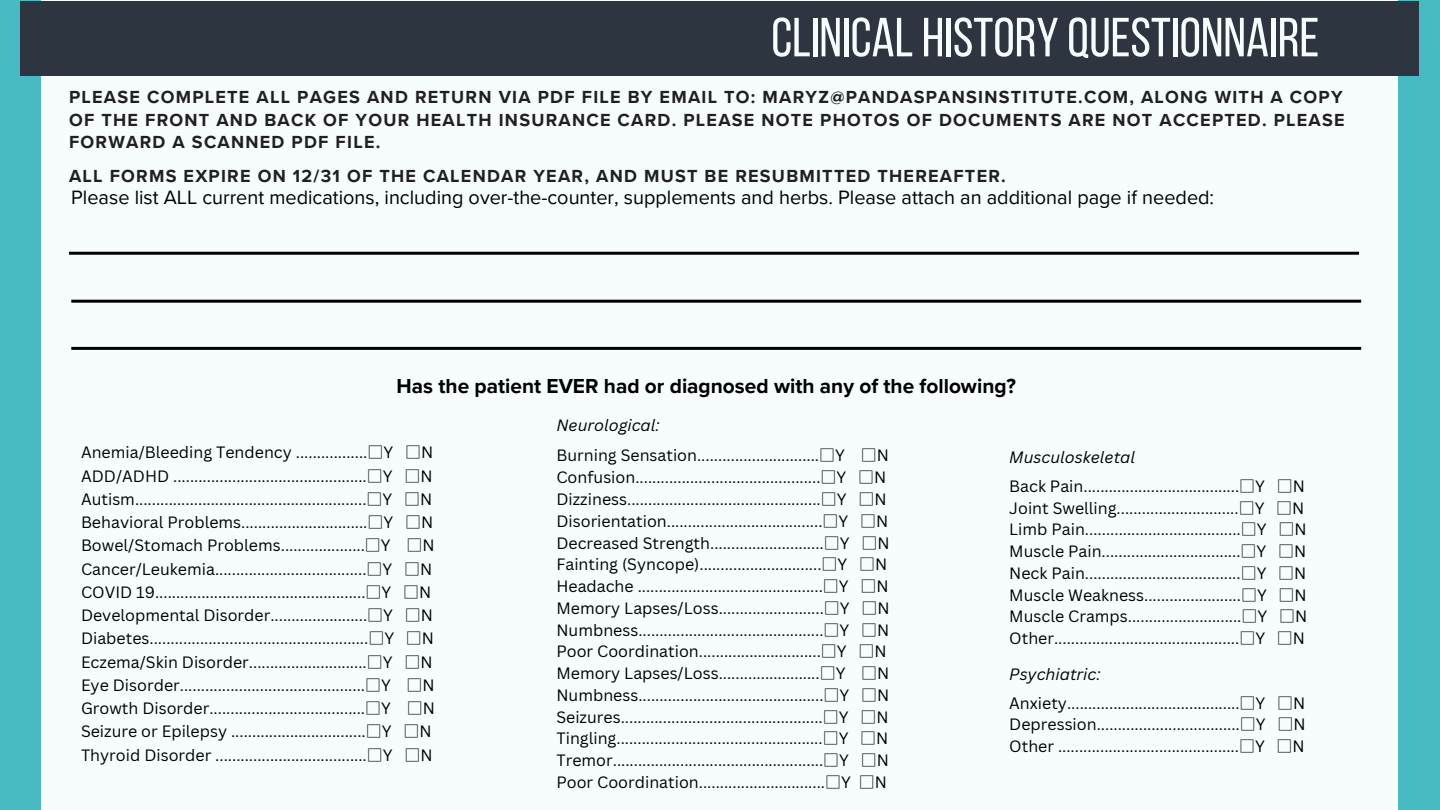
<style>
.page{position:relative;width:1440px;height:810px;background:#f7fdfe}
.page>*{position:absolute;margin:0;border:0;box-sizing:border-box;transform-origin:0 0}
.t1{font:55px "Bebas Neue";color:#f7fdfe}
.t2{font:700 20.9px "Proxima Nova";color:#000}
.t3{font:19.9px "Proxima Nova";color:#000}
.t4{font:700 18px/22.5px "Proxima Nova";letter-spacing:.07em;color:#211f20;text-align:justify}
.t5{font:16px/21.8px "Canva Sans";color:#000}
.t6{font:italic 16px "Canva Sans";color:#000}
.s1{font-family:"Noto Sans CJ Ksc"}
</style>
<div class="page">
<div style="left:0;top:0;width:41px;height:810px;background:#48bac3"></div>
<div style="left:1398px;top:0;width:42px;height:810px;background:#48bac3"></div>
<div style="left:20px;top:1px;width:1399px;height:74px;background:#2d3541"></div>
<hr style="left:69px;top:252px;width:1290px;height:3px;background:#000">
<hr style="left:71px;top:300px;width:1290px;height:3px;background:#000">
<hr style="left:71px;top:347px;width:1290px;height:3px;background:#000">
<h1 class="t1" style="left:771px;top:15px;width:549px">CLINICAL HISTORY QUESTIONNAIRE</h1>
<h4 class="t4" style="left:69px;top:86px;width:1277px">PLEASE COMPLETE ALL PAGES AND RETURN VIA PDF FILE BY EMAIL TO: MARYZ@PANDASPANSINSTITUTE.COM, ALONG WITH A COPY OF THE FRONT AND BACK OF YOUR HEALTH INSURANCE CARD. PLEASE NOTE PHOTOS OF DOCUMENTS ARE NOT ACCEPTED. PLEASE FORWARD A SCANNED PDF FILE.</h4>
<h4 class="t4" style="left:69px;top:165px;width:938px">ALL FORMS EXPIRE ON 12/31 OF THE CALENDAR YEAR, AND MUST BE RESUBMITTED THEREAFTER.</h4>
<h3 class="t3" style="left:71px;top:186px;width:1144px">Please list ALL current medications, including over-the-counter, supplements and herbs. Please attach an additional page if needed:</h3>
<p class="t2" style="left:397px;top:373px;width:621px">Has the patient EVER had or diagnosed with any of the following?</p>
<p class="t5" style="left:81px;top:441px;width:354px">Anemia/Bleeding Tendency .................<span class="s1">□</span>Y <span class="s1">□</span>N</p>
<p class="t5" style="left:81px;top:465px;width:353px">ADD/ADHD ..............................................<span class="s1">□</span>Y <span class="s1">□</span>N</p>
<h2 class="t5" style="left:81px;top:488px;width:353px">Autism.......................................................<span class="s1">□</span>Y <span class="s1">□</span>N</h2>
<p class="t5" style="left:81px;top:511px;width:354px">Behavioral Problems..............................<span class="s1">□</span>Y <span class="s1">□</span>N</p>
<p class="t5" style="left:81px;top:534px;width:355px">Bowel/Stomach Problems....................<span class="s1">□</span>Y <span class="s1">□</span>N</p>
<p class="t5" style="left:81px;top:558px;width:353px">Cancer/Leukemia....................................<span class="s1">□</span>Y <span class="s1">□</span>N</p>
<p class="t5" style="left:81px;top:581px;width:352px">COVID 19..................................................<span class="s1">□</span>Y <span class="s1">□</span>N</p>
<p class="t5" style="left:81px;top:604px;width:353px">Developmental Disorder.......................<span class="s1">□</span>Y <span class="s1">□</span>N</p>
<p class="t5" style="left:81px;top:627px;width:355px">Diabetes....................................................<span class="s1">□</span>Y <span class="s1">□</span>N</p>
<p class="t5" style="left:81px;top:651px;width:353px">Eczema/Skin Disorder............................<span class="s1">□</span>Y <span class="s1">□</span>N</p>
<p class="t5" style="left:81px;top:674px;width:355px">Eye Disorder............................................<span class="s1">□</span>Y <span class="s1">□</span>N</p>
<p class="t5" style="left:81px;top:697px;width:355px">Growth Disorder.....................................<span class="s1">□</span>Y <span class="s1">□</span>N</p>
<p class="t5" style="left:81px;top:720px;width:352px">Seizure or Epilepsy ................................<span class="s1">□</span>Y <span class="s1">□</span>N</p>
<p class="t5" style="left:81px;top:744px;width:353px">Thyroid Disorder ....................................<span class="s1">□</span>Y <span class="s1">□</span>N</p>
<p class="t6" style="left:556px;top:414px;width:105px">Neurological:</p>
<p class="t5" style="left:556px;top:444px;width:334px">Burning Sensation.............................<span class="s1">□</span>Y <span class="s1">□</span>N<br>Confusion............................................<span class="s1">□</span>Y <span class="s1">□</span>N</p>
<p class="t5" style="left:556px;top:488px;width:332px">Dizziness..............................................<span class="s1">□</span>Y <span class="s1">□</span>N</p>
<p class="t5" style="left:556px;top:510px;width:333px">Disorientation.....................................<span class="s1">□</span>Y <span class="s1">□</span>N</p>
<p class="t5" style="left:556px;top:531px;width:335px">Decreased Strength...........................<span class="s1">□</span>Y <span class="s1">□</span>N</p>
<p class="t5" style="left:556px;top:553px;width:332px">Fainting (Syncope).............................<span class="s1">□</span>Y <span class="s1">□</span>N</p>
<p class="t5" style="left:556px;top:575px;width:334px">Headache ............................................<span class="s1">□</span>Y <span class="s1">□</span>N</p>
<p class="t5" style="left:556px;top:597px;width:335px">Memory Lapses/Loss.........................<span class="s1">□</span>Y <span class="s1">□</span>N</p>
<p class="t5" style="left:556px;top:618px;width:334px">Numbness............................................<span class="s1">□</span>Y <span class="s1">□</span>N</p>
<p class="t5" style="left:556px;top:640px;width:332px">Poor Coordination.............................<span class="s1">□</span>Y <span class="s1">□</span>N</p>
<p class="t5" style="left:556px;top:662px;width:335px">Memory Lapses/Loss........................<span class="s1">□</span>Y <span class="s1">□</span>N</p>
<p class="t5" style="left:556px;top:684px;width:334px">Numbness............................................<span class="s1">□</span>Y <span class="s1">□</span>N</p>
<p class="t5" style="left:556px;top:705px;width:334px">Seizures................................................<span class="s1">□</span>Y <span class="s1">□</span>N</p>
<p class="t5" style="left:556px;top:727px;width:334px">Tingling.................................................<span class="s1">□</span>Y <span class="s1">□</span>N</p>
<p class="t5" style="left:556px;top:749px;width:334px">Tremor..................................................<span class="s1">□</span>Y <span class="s1">□</span>N</p>
<p class="t5" style="left:556px;top:771px;width:332px">Poor Coordination..............................<span class="s1">□</span>Y <span class="s1">□</span>N</p>
<p class="t6" style="left:1009px;top:446px;width:128px">Musculoskeletal</p>
<p class="t5" style="left:1009px;top:475px;width:297px">Back Pain.....................................<span class="s1">□</span>Y <span class="s1">□</span>N</p>
<p class="t5" style="left:1009px;top:497px;width:297px">Joint Swelling.............................<span class="s1">□</span>Y <span class="s1">□</span>N</p>
<p class="t5" style="left:1009px;top:518px;width:299px">Limb Pain.....................................<span class="s1">□</span>Y <span class="s1">□</span>N</p>
<p class="t5" style="left:1009px;top:540px;width:299px">Muscle Pain.................................<span class="s1">□</span>Y <span class="s1">□</span>N</p>
<p class="t5" style="left:1009px;top:562px;width:299px">Neck Pain.....................................<span class="s1">□</span>Y <span class="s1">□</span>N</p>
<p class="t5" style="left:1009px;top:584px;width:299px">Muscle Weakness.......................<span class="s1">□</span>Y <span class="s1">□</span>N</p>
<p class="t5" style="left:1009px;top:605px;width:300px">Muscle Cramps...........................<span class="s1">□</span>Y <span class="s1">□</span>N</p>
<p class="t5" style="left:1009px;top:627px;width:297px">Other............................................<span class="s1">□</span>Y <span class="s1">□</span>N</p>
<p class="t6" style="left:1009px;top:663px;width:93px">Psychiatric:</p>
<p class="t5" style="left:1009px;top:692px;width:298px">Anxiety.........................................<span class="s1">□</span>Y <span class="s1">□</span>N</p>
<p class="t5" style="left:1009px;top:713px;width:298px">Depression..................................<span class="s1">□</span>Y <span class="s1">□</span>N</p>
<p class="t5" style="left:1009px;top:735px;width:297px">Other ...........................................<span class="s1">□</span>Y <span class="s1">□</span>N</p>
</div>
